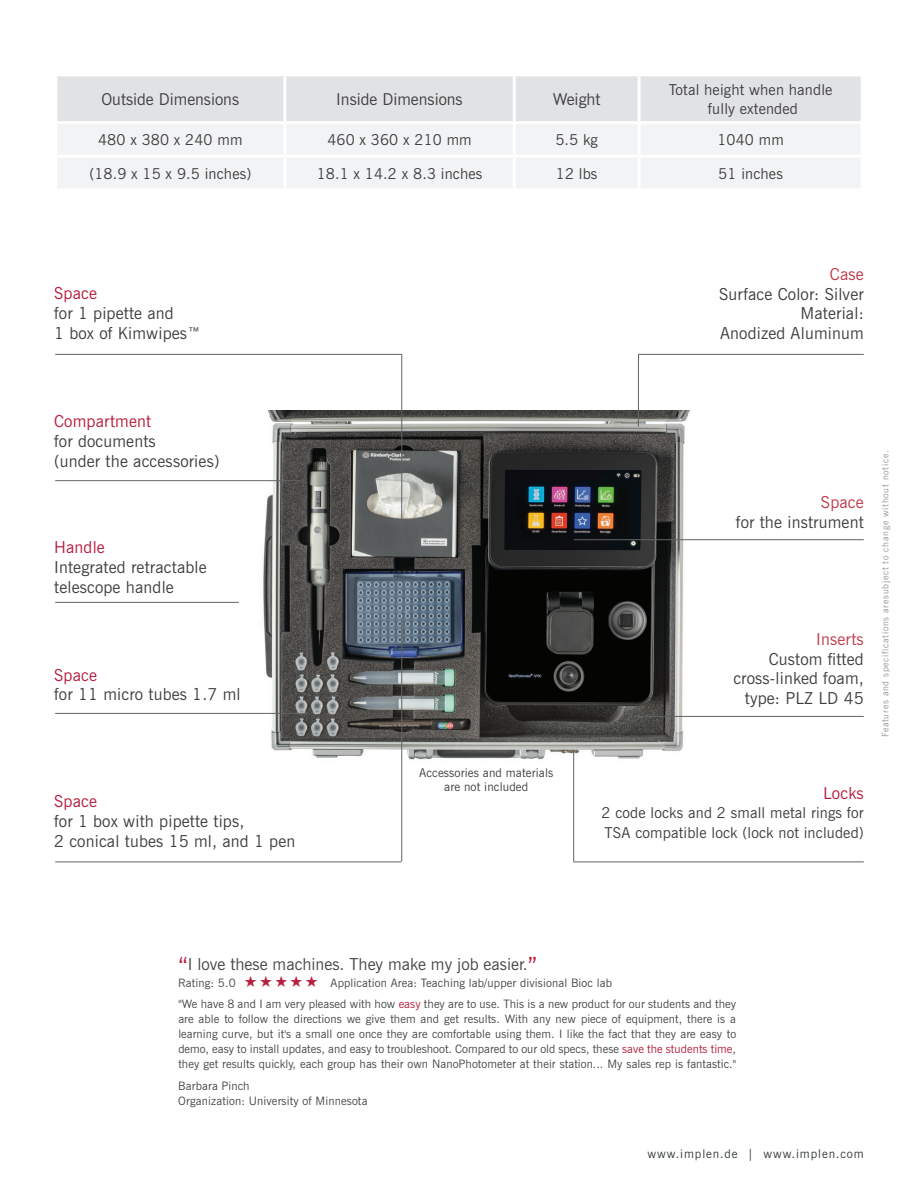
<style>
.page{position:relative;width:918px;height:1188px;background:#fff}
.page>*{position:absolute;margin:0;border:0;box-sizing:border-box;transform-origin:0 0}
.t1{font:16.5px/19.8px "News Gothic BT";letter-spacing:.01em;color:#3e3e3f}
.t2{font:16.5px "News Gothic BT";color:#454647}
.t3{font:16.5px "News Gothic BT";letter-spacing:.01em;color:#b71b3b}
.t4{font:16.5px "News Gothic BT";letter-spacing:.01em;color:#be3947}
.t5{font:16.35px "News Gothic BT";color:#3e3e3f}
.t6{font:15px/19.5px "News Gothic BT";letter-spacing:.01em;color:#3e3e3f;text-align:center}
.t7{font:12px/14.4px "News Gothic BT";letter-spacing:.01em;color:#3e3e3f;text-align:center}
.t8{font:12px "News Gothic BT";letter-spacing:.075em;color:#34393a}
.t9{font:11.55px/15px "News Gothic BT";letter-spacing:.005em;color:#454647}
.t10{font:9px "News Gothic BT";letter-spacing:.075em;color:#929494}
.s1{font-size:23.7px;color:#b61f3d}
.s2{color:#b61f3d}
</style>
<div class="page">
<img style="left:255px;top:411px;width:454px;height:359px">
<div style="left:57px;top:76px;width:804px;height:45px;background:#e1e2e4"></div>
<div style="left:58px;top:124px;width:802px;height:64px;background:#f2f3f4"></div>
<hr style="left:283px;top:76px;width:3px;height:45px;background:#fff">
<hr style="left:513px;top:76px;width:3px;height:45px;background:#fff">
<hr style="left:638px;top:76px;width:3px;height:45px;background:#fff">
<hr style="left:283px;top:124px;width:3px;height:31px;background:#fff">
<hr style="left:513px;top:124px;width:3px;height:31px;background:#fff">
<hr style="left:638px;top:124px;width:3px;height:31px;background:#fff">
<hr style="left:54px;top:155px;width:231px;height:3px;background:#fff">
<hr style="left:285px;top:155px;width:229px;height:3px;background:#fff">
<hr style="left:283px;top:158px;width:3px;height:30px;background:#fff">
<hr style="left:514px;top:155px;width:125px;height:3px;background:#fff">
<hr style="left:513px;top:158px;width:3px;height:30px;background:#fff">
<hr style="left:639px;top:155px;width:225px;height:3px;background:#fff">
<hr style="left:638px;top:158px;width:3px;height:30px;background:#fff">
<hr style="left:55px;top:862px;width:346px;height:1px;background:#636366">
<hr style="left:55px;top:480px;width:245px;height:1px;background:#636366">
<hr style="left:574px;top:539px;width:290px;height:1px;background:#636366">
<hr style="left:574px;top:862px;width:290px;height:1px;background:#636366">
<hr style="left:573px;top:750px;width:1px;height:112px;background:#636366">
<hr style="left:55px;top:602px;width:184px;height:1px;background:#636366">
<hr style="left:402px;top:618px;width:1px;height:244px;background:#636366">
<hr style="left:402px;top:354px;width:1px;height:180px;background:#636366">
<hr style="left:638px;top:354px;width:1px;height:72px;background:#636366">
<hr style="left:420px;top:518px;width:1px;height:39px;background:#636366">
<hr style="left:307px;top:603px;width:1px;height:78px;background:#636366">
<hr style="left:55px;top:713px;width:252px;height:1px;background:#636366">
<hr style="left:55px;top:354px;width:347px;height:1px;background:#636366">
<hr style="left:638px;top:354px;width:226px;height:1px;background:#636366">
<hr style="left:633px;top:716px;width:231px;height:1px;background:#636366">
<h2 class="t5" style="left:102px;top:89px;width:139px">Outside Dimensions</h2>
<h2 class="t5" style="left:336px;top:89px;width:128px">Inside Dimensions</h2>
<h2 class="t5" style="left:553px;top:89px;width:49px">Weight</h2>
<p class="t6" style="left:669px;top:80px;width:165px">Total height when handle fully extended</p>
<p class="t6" style="left:98px;top:130px;width:146px">480 x 380 x 240 mm</p>
<p class="t6" style="left:327px;top:130px;width:146px">460 x 360 x 210 mm</p>
<p class="t6" style="left:555px;top:130px;width:44px">5.5 kg</p>
<p class="t6" style="left:717px;top:130px;width:68px">1040 mm</p>
<p class="t6" style="left:89px;top:164px;width:163px">(18.9 x 15 x 9.5 inches)</p>
<p class="t6" style="left:317px;top:164px;width:167px">18.1 x 14.2 x 8.3 inches</p>
<p class="t6" style="left:556px;top:164px;width:43px">12 lbs</p>
<p class="t6" style="left:718px;top:164px;width:66px">51 inches</p>
<h1 class="t3" style="left:54px;top:283px;width:44px">Space</h1>
<h1 class="t1" style="left:54px;top:303px;width:148px">for 1 pipette and<br>1 box of Kimwipes™</h1>
<h1 class="t3" style="left:54px;top:411px;width:99px">Compartment</h1>
<h1 class="t1" style="left:54px;top:431px;width:167px">for documents<br>(under the accessories)</h1>
<h1 class="t3" style="left:54px;top:538px;width:52px">Handle</h1>
<h1 class="t1" style="left:54px;top:557px;width:154px">Integrated retractable telescope handle</h1>
<h1 class="t3" style="left:54px;top:665px;width:44px">Space</h1>
<h1 class="t1" style="left:54px;top:684px;width:188px">for 11 micro tubes 1.7 ml</h1>
<h1 class="t3" style="left:54px;top:791px;width:44px">Space</h1>
<h1 class="t1" style="left:54px;top:811px;width:243px">for 1 box with pipette tips,<br>2 conical tubes 15 ml, and 1 pen</h1>
<p class="t7" style="left:419px;top:765px;width:136px">Accessories and materials are not included</p>
<h1 class="t4" style="left:830px;top:264px;width:35px">Case</h1>
<h1 class="t1" style="left:719px;top:284px;width:146px;text-align:right">Surface Color: Silver<br>Material:<br>Anodized Aluminum</h1>
<h1 class="t4" style="left:821px;top:493px;width:44px">Space</h1>
<h1 class="t1" style="left:736px;top:512px;width:129px">for the instrument</h1>
<h1 class="t4" style="left:816px;top:629px;width:49px">Inserts</h1>
<h1 class="t1" style="left:733px;top:649px;width:132px;text-align:right">Custom fitted cross-linked foam, type: PLZ LD 45</h1>
<p class="t10" style="left:880px;top:737px;width:288px;rotate:-90deg">Features and specifications aresubject to change without notice.</p>
<h1 class="t3" style="left:823px;top:783px;width:42px">Locks</h1>
<p class="t6" style="left:602px;top:803px;width:264px;text-align:left">2 code locks and 2 small metal rings for<br>TSA compatible lock (lock not included)</p>
<h1 class="t2" style="left:178px;top:954px;width:361px"><span class="s1">“</span>I love these machines. They make my job easier.<span class="s1">”</span></h1>
<p class="t9" style="left:178px;top:975px;width:59px">Rating: 5.0</p>
<p class="t9" style="left:178px;top:971px;width:559px;line-height:21.8px;text-indent:152px">Application Area: Teaching lab/upper divisional Bioc lab<br>"We have 8 and I am very pleased with how <span class="s2">easy</span> they are to use. This is a new product for our students and they</p>
<p class="t9" style="left:178px;top:1012px;width:559px;text-align:justify">are able to follow the directions we give them and get results. With any new piece of equipment, there is a learning curve, but it's a small one once they are comfortable using them. I like the fact that they are easy to demo, easy to install updates, and easy to troubleshoot. Compared to our old specs, these <span class="s2">save the students time</span>, they get results quickly, each group has their own NanoPhotometer at their station... My sales rep is fantastic."</p>
<p class="t9" style="left:178px;top:1078px;width:191px">Barbara Pinch<br>Organization: University of Minnesota</p>
<p class="t8" style="left:648px;top:1147px;width:218px">www.implen.de | www.implen.com</p>
</div>
